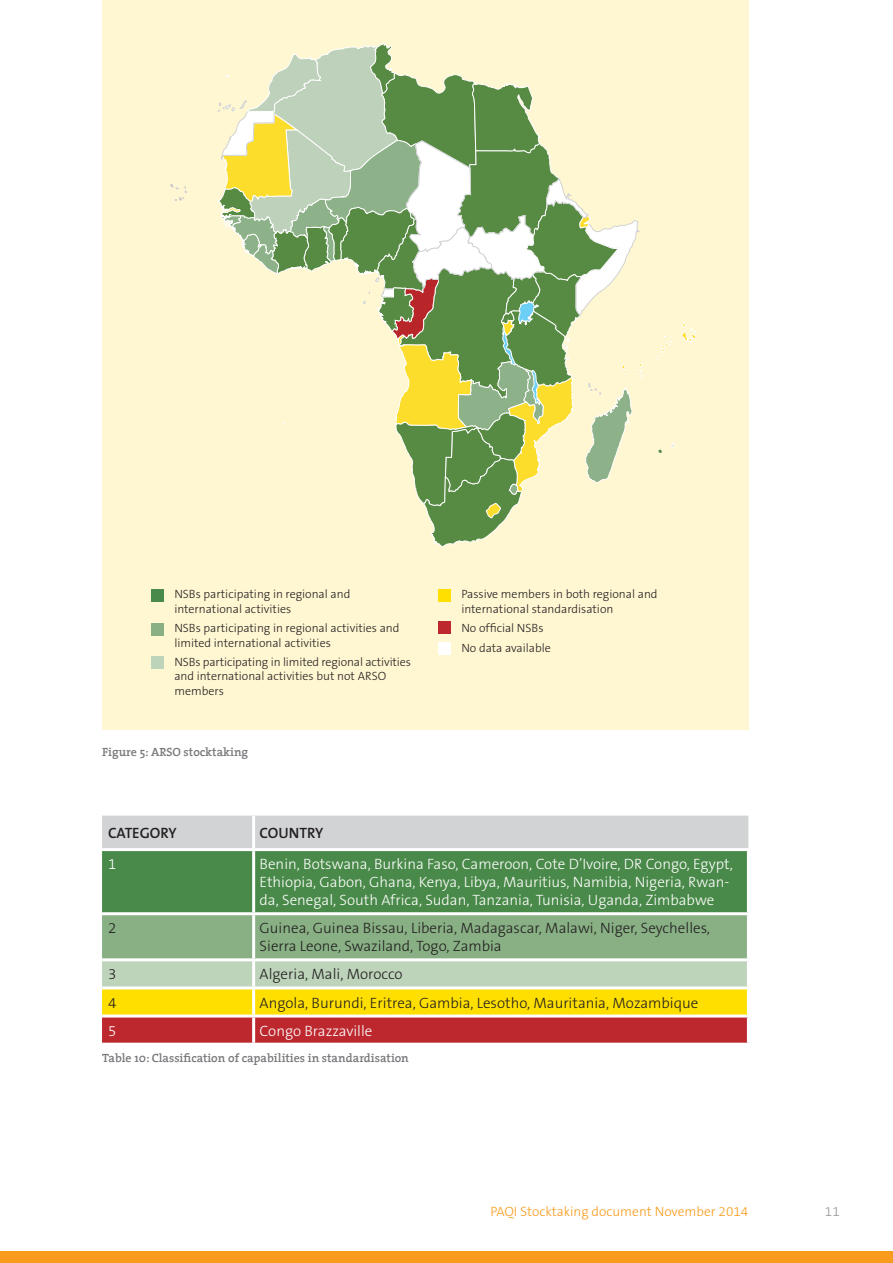
<style>
.page{position:relative;width:893px;height:1263px;background:#fff}
.page>*{position:absolute;margin:0;border:0;box-sizing:border-box;transform-origin:0 0}
.t1{font:300 15px/18px "The Sans B3";color:#fff}
.t2{font:300 15px/18px "The Sans B3";color:#231f20}
.t3{font:600 15px "The Sans B6";letter-spacing:-.01em;color:#231f20}
.t4{font:300 13.5px "The Sans B3";color:#f99b1c}
.t5{font:300 13.5px "The Sans B3";color:#939598}
.t6{font:300 12px/14.4px "The Sans B3";color:#231f20}
.t7{font:600 12px "The Serif";color:#77787b}
</style>
<div class="page">
<div style="left:0;top:1252px;width:893px;height:11px;background:#f99b1c"></div>
<div style="left:102px;top:0;width:646px;height:729px;background:#fff6d2"></div>
<svg style="left:102px;top:815px;width:646px;height:228px;background:#9ca46d"></svg>
<hr style="left:747px;top:851px;width:3px;height:61px;background:#fff">
<hr style="left:102px;top:912px;width:648px;height:3px;background:#fff">
<hr style="left:747px;top:915px;width:3px;height:43px;background:#fff">
<hr style="left:102px;top:958px;width:648px;height:3px;background:#fff">
<hr style="left:747px;top:961px;width:3px;height:25px;background:#fff">
<hr style="left:102px;top:986px;width:648px;height:3px;background:#fff">
<hr style="left:747px;top:989px;width:3px;height:25px;background:#fff">
<hr style="left:102px;top:1014px;width:648px;height:3px;background:#fff">
<hr style="left:747px;top:1017px;width:3px;height:26px;background:#fff">
<hr style="left:252px;top:851px;width:3px;height:61px;background:#fff">
<hr style="left:252px;top:915px;width:3px;height:43px;background:#fff">
<hr style="left:252px;top:961px;width:3px;height:25px;background:#fff">
<hr style="left:252px;top:989px;width:3px;height:25px;background:#fff">
<hr style="left:252px;top:1017px;width:3px;height:26px;background:#fff">
<hr style="left:102px;top:848px;width:648px;height:3px;background:#fff">
<hr style="left:252px;top:815px;width:3px;height:33px;background:#fff">
<div style="left:151px;top:589px;width:13px;height:12px;background:#498949"></div>
<div style="left:438px;top:621px;width:13px;height:13px;background:#bc282e"></div>
<div style="left:151px;top:656px;width:13px;height:13px;background:#bdd3ba"></div>
<div style="left:438px;top:642px;width:13px;height:12px;background:#fff"></div>
<div style="left:438px;top:589px;width:13px;height:12px;background:#ffdf00"></div>
<svg style="left:170px;top:184px;width:17px;height:17px"></svg>
<svg style="left:671px;top:443px;width:4px;height:4px"></svg>
<svg style="left:658px;top:449px;width:4px;height:4px"></svg>
<svg style="left:681px;top:323px;width:15px;height:19px"></svg>
<svg style="left:218px;top:44px;width:425px;height:503px"></svg>
<svg style="left:657px;top:336px;width:15px;height:23px"></svg>
<div style="left:151px;top:623px;width:13px;height:12px;background:#88b084"></div>
<p class="t6" style="left:174px;top:587px;width:178px">NSBs participating in regional and international activities</p>
<p class="t6" style="left:174px;top:621px;width:227px">NSBs participating in regional activities and limited international activities</p>
<p class="t6" style="left:174px;top:655px;width:238px">NSBs participating in limited regional activities and international activities but not ARSO members</p>
<p class="t7" style="left:102px;top:748px;width:148px">Figure 5: ARSO stocktaking</p>
<p class="t6" style="left:461px;top:587px;width:198px">Passive members in both regional and international standardisation</p>
<p class="t6" style="left:461px;top:619px;width:91px;line-height:19.5px">No official NSBs<br>No data available</p>
<p class="t3" style="left:108px;top:826px;width:70px">CATEGORY</p>
<p class="t3" style="left:260px;top:826px;width:65px">COUNTRY</p>
<p class="t1" style="left:108px;top:856px;width:10px">1</p>
<p class="t1" style="left:260px;top:856px;width:475px">Benin, Botswana, Burkina Faso, Cameroon, Cote D’Ivoire, DR Congo, Egypt,<br>Ethiopia, Gabon, Ghana, Kenya, Libya, Mauritius, Namibia, Nigeria, Rwan&shy;da, Senegal, South Africa, Sudan, Tanzania, Tunisia, Uganda, Zimbabwe</p>
<p class="t2" style="left:108px;top:920px;width:10px">2</p>
<p class="t2" style="left:260px;top:920px;width:452px">Guinea, Guinea Bissau, Liberia, Madagascar, Malawi, Niger, Seychelles,<br>Sierra Leone, Swaziland, Togo, Zambia</p>
<p class="t2" style="left:108px;top:966px;width:10px">3</p>
<p class="t2" style="left:260px;top:966px;width:145px">Algeria, Mali, Morocco</p>
<p class="t2" style="left:108px;top:994px;width:10px">4</p>
<p class="t2" style="left:260px;top:994px;width:440px">Angola, Burundi, Eritrea, Gambia, Lesotho, Mauritania, Mozambique</p>
<p class="t1" style="left:108px;top:1022px;width:10px">5</p>
<p class="t1" style="left:260px;top:1022px;width:114px">Congo Brazzaville</p>
<p class="t7" style="left:102px;top:1054px;width:308px">Table 10: Classification of capabilities in standardisation</p>
<p class="t4" style="left:490px;top:1204px;width:259px">PAQI Stocktaking document November 2014</p>
<p class="t5" style="left:825px;top:1204px;width:16px">11</p>
</div>
